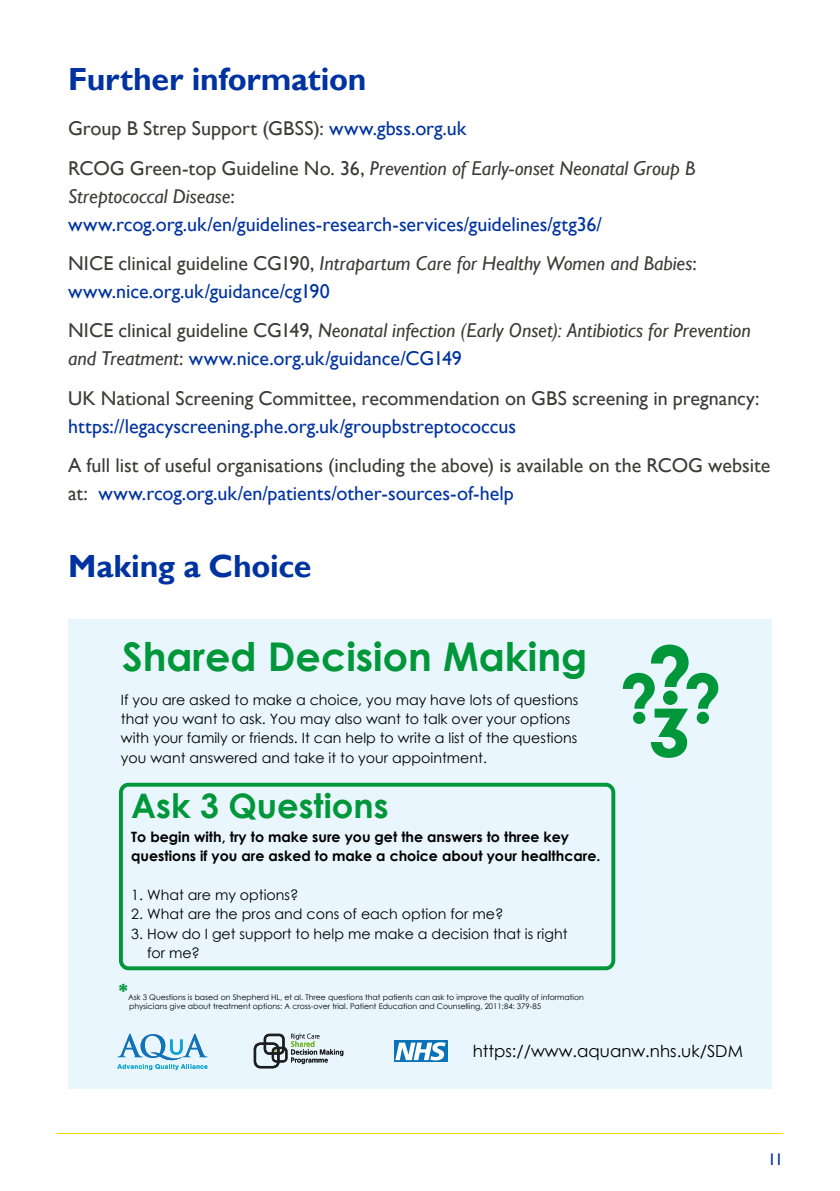
<style>
.page{position:relative;width:840px;height:1191px;background:#fff}
.page>*{position:absolute;margin:0;border:0;box-sizing:border-box;transform-origin:0 0}
.t1{font:700 39.6px "Century Gothic";color:#00973a}
.t2{font:700 33.8px "Century Gothic";color:#00973a}
.t3{font:700 32px "Gill Sans";letter-spacing:-.01em;color:#0033a0}
.t4{font:700 22px "Century Gothic";color:#00973a}
.t5{font:20px/39.4px "Gill Sans";color:#3c3c3b}
.t6{font:italic 20px/28px "Gill Sans";color:#3c3c3b}
.t7{font:20px/28px "Gill Sans";color:#0033a0}
.t8{font:16.8px "Gill Sans";color:#0033a0}
.t9{font:16.6px "Century Gothic";color:#000}
.t10{font:14.2px/19.4px "Century Gothic";color:#000}
.t11{font:700 14.2px/19.4px "Century Gothic";color:#000}
.t12{font:7.8px/9.4px "Century Gothic";color:#000}
.s1{color:#0033a0}
.s2{font-style:italic}
.s3{font-style:italic;color:#3c3c3b}
.s4{color:#3c3c3b}
.s5{font-style:normal}
.s6{font-style:normal;color:#0033a0}
</style>
<div class="page">
<hr style="left:57px;top:1133px;width:725px;height:1px;background:#ffd300">
<div style="left:68px;top:618px;width:703px;height:470px;background:#e9f6fd"></div>
<svg style="left:119px;top:782px;width:496px;height:188px"></svg>
<svg style="left:622px;top:644px;width:96px;height:114px"></svg>
<svg style="left:394px;top:1040px;width:53px;height:22px"></svg>
<svg style="left:395px;top:1042px;width:50px;height:18px"></svg>
<svg style="left:117px;top:1033px;width:90px;height:37px"></svg>
<svg style="left:253px;top:1033px;width:90px;height:35px"></svg>
<h3 class="t3" style="left:68px;top:60px;width:300px">Further information</h3>
<h3 class="t5" style="left:68px;top:109px;width:628px">Group B Strep Support (GBSS): <span class="s1">www.gbss.org.uk<br></span>RCOG Green-top Guideline No. 36, <span class="s2">Prevention of Early-onset Neonatal Group B</span></h3>
<h3 class="t7" style="left:68px;top:182px;width:535px"><span class="s3">Streptococcal Disease</span><span class="s4">: </span>www.rcog.org.uk/en/guidelines-research-services/guidelines/gtg36/</h3>
<h3 class="t6" style="left:68px;top:249px;width:630px"><span class="s5">NICE clinical guideline CG190,</span> Intrapartum Care for Healthy Women and Babies<span class="s5">: </span><span class="s6">www.nice.org.uk/guidance/cg190</span></h3>
<h3 class="t6" style="left:68px;top:317px;width:683px"><span class="s5">NICE clinical guideline CG149,</span> Neonatal infection (Early Onset): Antibiotics for Prevention and Treatment<span class="s5">:</span> <span class="s6">www.nice.org.uk/guidance/CG149</span></h3>
<h3 class="t5" style="left:68px;top:378px;width:692px">UK National Screening Committee, recommendation on GBS screening in pregnancy:</h3>
<h3 class="t7" style="left:68px;top:412px;width:449px">https://legacyscreening.phe.org.uk/groupbstreptococcus</h3>
<h3 class="t5" style="left:68px;top:451px;width:703px;line-height:28px">A full list of useful organisations (including the above) is available on the RCOG website at: <span class="s1">www.rcog.org.uk/en/patients/other-sources-of-help</span></h3>
<h3 class="t3" style="left:68px;top:547px;width:245px">Making a Choice</h3>
<h1 class="t1" style="left:122px;top:632px;width:466px">Shared Decision Making</h1>
<p class="t10" style="left:121px;top:689px;width:458px">If you are asked to make a choice, you may have lots of questions that you want to ask. You may also want to talk over your options with your family or friends. It can help to write a list of the questions you want answered and take it to your appointment.</p>
<h2 class="t2" style="left:131px;top:785px;width:259px">Ask 3 Questions</h2>
<p class="t11" style="left:131px;top:826px;width:470px">To begin with, try to make sure you get the answers to three key questions if you are asked to make a choice about your healthcare.</p>
<p class="t10" style="left:131px;top:884px;width:169px">1. What are my options?</p>
<p class="t10" style="left:131px;top:904px;width:373px">2. What are the pros and cons of each option for me?</p>
<p class="t10" style="left:147px;top:923px;width:422px;text-indent:-16px">3. How do I get support to help me make a decision that is right for me?</p>
<h3 class="t4" style="left:118px;top:978px;width:11px">*</h3>
<p class="t12" style="left:128px;top:992px;width:457px">Ask 3 Questions is based on Shepherd HL, et al. Three questions that patients can ask to improve the quality of information physicians give about treatment options: A cross-over trial. Patient Education and Counselling, 2011;84: 379-85</p>
<p class="t9" style="left:472px;top:1040px;width:271px">https://www.aquanw.nhs.uk/SDM</p>
<p class="t8" style="left:767px;top:1149px;width:17px">11</p>
</div>
